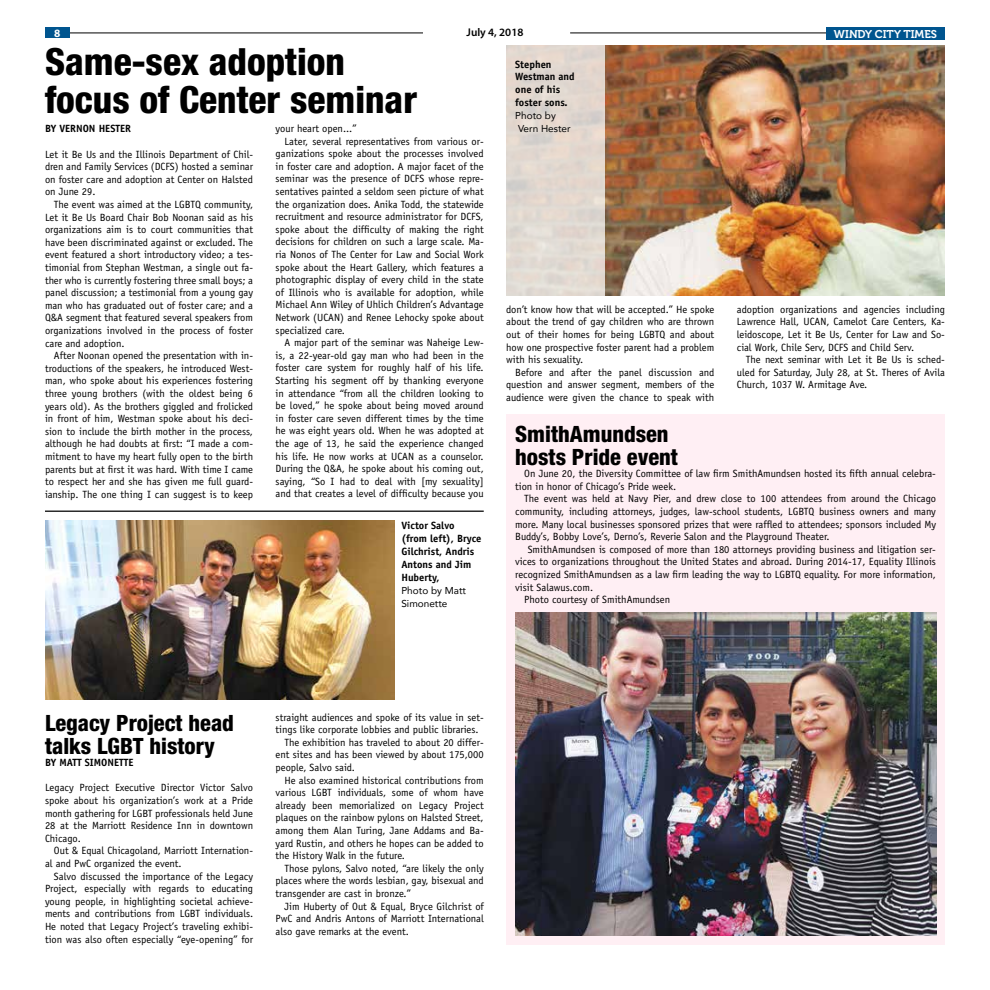
<style>
.page{position:relative;width:990px;height:990px;background:#fff}
.page>*{position:absolute;margin:0;border:0;box-sizing:border-box;transform-origin:0 0}
.t1{font:800 condensed 37.5px/37.5px "Helvetica Neue";color:#000}
.t2{font:800 condensed 22.5px/22.5px "Helvetica Neue";color:#000}
.t3{font:11.25px "Museo 700";color:#fff}
.t4{font:600 11.25px "Myriad Pro";color:#000}
.t5{font:700 11.25px "Myriad Pro";color:#fff}
.t6{font:10.5px/12.6px "Officina Sans";color:#000;text-align:justify}
.t7{font:700 10.5px/13.1px "Officina Sans";color:#000}
.t8{font:10px/13.1px "Avenir";color:#000}
</style>
<div class="page">
<hr style="left:570px;top:33px;width:374px;height:1px;background:#000">
<hr style="left:65px;top:33px;width:358px;height:1px;background:#000">
<div style="left:45px;top:27px;width:25px;height:11px;background:#00558f"></div>
<div style="left:826px;top:27px;width:119px;height:13px;background:#00558f"></div>
<img style="left:45px;top:520px;width:349px;height:180px">
<div style="left:506px;top:415px;width:439px;height:530px;background:#ffeff4"></div>
<img style="left:515px;top:612px;width:421px;height:324px">
<img style="left:605px;top:45px;width:340px;height:251px">
<div style="left:506px;top:45px;width:99px;height:251px;background:#e1d8cf"></div>
<hr style="left:45px;top:511px;width:439px;height:1px;background:#000">
<p class="t5" style="left:54px;top:26px;width:8px">8</p>
<p class="t4" style="left:467px;top:25px;width:58px">July 4, 2018</p>
<p class="t3" style="left:834px;top:28px;width:105px">WINDY CITY TIMES</p>
<h1 class="t1" style="left:45px;top:43px;width:374px">Same-sex adoption focus of Center seminar</h1>
<p class="t7" style="left:45px;top:122px;width:87px">BY VERNON HESTER</p>
<p class="t6" style="left:45px;top:148px;width:210px">Let it Be Us and the Illinois Department of Chil&shy;dren and Family Services (DCFS) hosted a seminar on foster care and adoption at Center on Halsted on June 29.</p>
<p class="t6" style="left:45px;top:198px;width:210px;text-indent:9px">The event was aimed at the LGBTQ community, Let it Be Us Board Chair Bob Noonan said as his organizations aim is to court communities that have been discriminated against or excluded. The event featured a short introductory video; a tes&shy;timonial from Stephan Westman, a single out fa&shy;ther who is currently fostering three small boys; a panel discussion; a testimonial from a young gay man who has graduated out of foster care; and a Q&amp;A segment that featured several speakers from organizations involved in the process of foster care and adoption.</p>
<p class="t6" style="left:45px;top:349px;width:210px;text-indent:9px">After Noonan opened the presentation with in&shy;troductions of the speakers, he introduced West&shy;man, who spoke about his experiences fostering three young brothers (with the oldest being 6 years old). As the brothers giggled and frolicked in front of him, Westman spoke about his deci&shy;sion to include the birth mother in the process, although he had doubts at first: “I made a com&shy;mitment to have my heart fully open to the birth parents but at first it was hard. With time I came to respect her and she has given me full guard&shy;ianship. The one thing I can suggest is to keep</p>
<p class="t6" style="left:276px;top:122px;width:83px">your heart open...”</p>
<p class="t6" style="left:285px;top:135px;width:201px">Later, several representatives from various or-</p>
<p class="t6" style="left:276px;top:147px;width:210px">ganizations spoke about the processes involved</p>
<p class="t6" style="left:276px;top:160px;width:210px">in foster care and adoption. A major facet of the</p>
<p class="t6" style="left:276px;top:173px;width:210px">seminar was the presence of DCFS whose repre-</p>
<p class="t6" style="left:276px;top:185px;width:210px">sentatives painted a seldom seen picture of what</p>
<p class="t6" style="left:276px;top:198px;width:210px">the organization does. Anika Todd, the statewide</p>
<p class="t6" style="left:276px;top:210px;width:210px">recruitment and resource administrator for DCFS,</p>
<p class="t6" style="left:276px;top:223px;width:210px">spoke about the difficulty of making the right</p>
<p class="t6" style="left:276px;top:236px;width:210px">decisions for children on such a large scale. Ma-</p>
<p class="t6" style="left:276px;top:248px;width:210px">ria Nonos of The Center for Law and Social Work</p>
<p class="t6" style="left:276px;top:261px;width:210px">spoke about the Heart Gallery, which features a</p>
<p class="t6" style="left:276px;top:273px;width:210px">photographic display of every child in the state</p>
<p class="t6" style="left:276px;top:286px;width:210px">of Illinois who is available for adoption, while</p>
<p class="t6" style="left:276px;top:299px;width:210px">Michael Ann Wiley of Uhlich Children’s Advantage</p>
<p class="t6" style="left:276px;top:311px;width:210px">Network (UCAN) and Renee Lehocky spoke about</p>
<p class="t6" style="left:276px;top:324px;width:71px">specialized care.</p>
<p class="t6" style="left:285px;top:336px;width:201px">A major part of the seminar was Naheige Lew-</p>
<p class="t6" style="left:276px;top:349px;width:210px">is, a 22-year-old gay man who had been in the</p>
<p class="t6" style="left:276px;top:362px;width:210px">foster care system for roughly half of his life.</p>
<p class="t6" style="left:276px;top:374px;width:210px">Starting his segment off by thanking everyone</p>
<p class="t6" style="left:276px;top:387px;width:210px">in attendance “from all the children looking to</p>
<p class="t6" style="left:276px;top:399px;width:210px">be loved,” he spoke about being moved around</p>
<p class="t6" style="left:276px;top:412px;width:210px">in foster care seven different times by the time</p>
<p class="t6" style="left:276px;top:425px;width:210px">he was eight years old. When he was adopted at</p>
<p class="t6" style="left:276px;top:437px;width:210px">the age of 13, he said the experience changed</p>
<p class="t6" style="left:276px;top:450px;width:210px">his life. He now works at UCAN as a counselor.</p>
<p class="t6" style="left:276px;top:462px;width:210px">During the Q&amp;A, he spoke about his coming out,</p>
<p class="t6" style="left:276px;top:475px;width:210px">saying, “So I had to deal with [my sexuality]</p>
<p class="t6" style="left:276px;top:488px;width:210px">and that creates a level of difficulty because you</p>
<p class="t7" style="left:401px;top:518px;width:82px">Victor Salvo (from left), Bryce<br>Gilchrist, Andris<br>Antons and Jim<br>Huberty,</p>
<p class="t8" style="left:401px;top:584px;width:66px">Photo by Matt<br>Simonette</p>
<p class="t7" style="left:515px;top:58px;width:61px;line-height:12.8px">Stephen<br>Westman and one of his foster sons.</p>
<p class="t8" style="left:515px;top:109px;width:57px">Photo by<br>Vern Hester</p>
<p class="t6" style="left:506px;top:303px;width:210px">don’t know how that will be accepted.” He spoke about the trend of gay children who are thrown out of their homes for being LGBTQ and about how one prospective foster parent had a problem with his sexuality.</p>
<p class="t6" style="left:506px;top:366px;width:210px;text-indent:9px">Before and after the panel discussion and question and answer segment, members of the audience were given the chance to speak with</p>
<p class="t6" style="left:737px;top:303px;width:210px">adoption organizations and agencies including Lawrence Hall, UCAN, Camelot Care Centers, Ka&shy;leidoscope, Let it Be Us, Center for Law and So&shy;cial Work, Chile Serv, DCFS and Child Serv.</p>
<p class="t6" style="left:737px;top:353px;width:210px;text-indent:9px">The next seminar with Let it Be Us is sched&shy;uled for Saturday, July 28, at St. Theres of Avila Church, 1037 W. Armitage Ave.</p>
<h2 class="t2" style="left:515px;top:422px;width:164px">SmithAmundsen hosts Pride event</h2>
<p class="t6" style="left:515px;top:467px;width:422px;text-indent:9px">On June 20, the Diversity Committee of law firm SmithAmundsen hosted its fifth annual celebra&shy;tion in honor of Chicago’s Pride week.</p>
<p class="t6" style="left:515px;top:493px;width:422px;text-indent:9px">The event was held at Navy Pier, and drew close to 100 attendees from around the Chicago community, including attorneys, judges, law-school students, LGBTQ business owners and many more. Many local businesses sponsored prizes that were raffled to attendees; sponsors included My Buddy’s, Bobby Love’s, Derno’s, Reverie Salon and the Playground Theater.</p>
<p class="t6" style="left:528px;top:543px;width:410px">SmithAmundsen is composed of more than 180 attorneys providing business and litigation ser-</p>
<p class="t6" style="left:515px;top:556px;width:422px">vices to organizations throughout the United States and abroad. During 2014-17, Equality Illinois</p>
<p class="t6" style="left:515px;top:568px;width:422px">recognized SmithAmundsen as a law firm leading the way to LGBTQ equality. For more information,</p>
<p class="t6" style="left:515px;top:581px;width:79px">visit Salawus.com.</p>
<p class="t6" style="left:524px;top:593px;width:147px">Photo courtesy of SmithAmundsen</p>
<h2 class="t2" style="left:45px;top:711px;width:190px">Legacy Project head talks LGBT history</h2>
<p class="t7" style="left:45px;top:756px;width:90px">BY MATT SIMONETTE</p>
<p class="t6" style="left:45px;top:781px;width:210px">Legacy Project Executive Director Victor Salvo spoke about his organization’s work at a Pride month gathering for LGBT professionals held June 28 at the Marriott Residence Inn in downtown Chicago.</p>
<p class="t6" style="left:45px;top:844px;width:210px;text-indent:9px">Out &amp; Equal Chicagoland, Marriott Internation&shy;al and PwC organized the event.</p>
<p class="t6" style="left:45px;top:870px;width:210px;text-indent:9px">Salvo discussed the importance of the Legacy Project, especially with regards to educating young people, in highlighting societal achieve&shy;ments and contributions from LGBT individuals.<br>He noted that Legacy Project’s traveling exhibi&shy;tion was also often especially “eye-opening” for</p>
<p class="t6" style="left:276px;top:711px;width:210px">straight audiences and spoke of its value in set-</p>
<p class="t6" style="left:276px;top:723px;width:204px">tings like corporate lobbies and public libraries.</p>
<p class="t6" style="left:285px;top:736px;width:201px">The exhibition has traveled to about 20 differ-</p>
<p class="t6" style="left:276px;top:749px;width:210px">ent sites and has been viewed by about 175,000</p>
<p class="t6" style="left:276px;top:761px;width:81px">people, Salvo said.</p>
<p class="t6" style="left:285px;top:774px;width:201px">He also examined historical contributions from</p>
<p class="t6" style="left:276px;top:786px;width:210px">various LGBT individuals, some of whom have</p>
<p class="t6" style="left:276px;top:799px;width:210px">already been memorialized on Legacy Project</p>
<p class="t6" style="left:276px;top:812px;width:210px">plaques on the rainbow pylons on Halsted Street,</p>
<p class="t6" style="left:276px;top:824px;width:210px">among them Alan Turing, Jane Addams and Ba-</p>
<p class="t6" style="left:276px;top:837px;width:210px">yard Rustin, and others he hopes can be added to</p>
<p class="t6" style="left:276px;top:849px;width:131px">the History Walk in the future.</p>
<p class="t6" style="left:285px;top:862px;width:201px">Those pylons, Salvo noted, “are likely the only</p>
<p class="t6" style="left:276px;top:875px;width:210px">places where the words lesbian, gay, bisexual and</p>
<p class="t6" style="left:276px;top:887px;width:137px">transgender are cast in bronze.”</p>
<p class="t6" style="left:285px;top:900px;width:201px">Jim Huberty of Out &amp; Equal, Bryce Gilchrist of</p>
<p class="t6" style="left:276px;top:912px;width:210px">PwC and Andris Antons of Marriott International</p>
<p class="t6" style="left:276px;top:925px;width:135px">also gave remarks at the event.</p>
</div>
